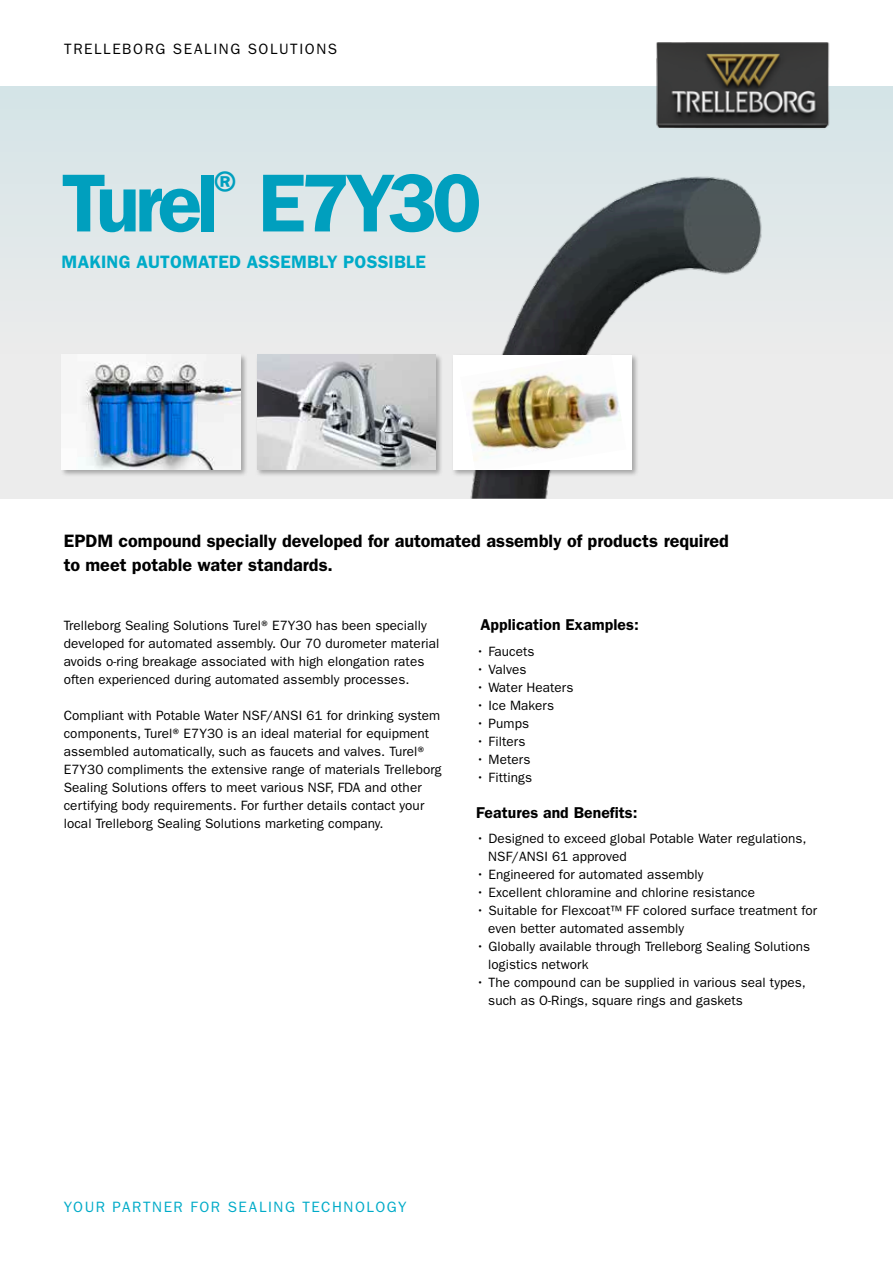
<style>
.page{position:relative;width:893px;height:1263px;background:#fff}
.page>*{position:absolute;margin:0;border:0;box-sizing:border-box;transform-origin:0 0}
.t1{font:600 82.65px "ITC Franklin Gothic Std";letter-spacing:-.065em;color:#009fbe}
.t2{font:600 18px/24px "ITC Franklin Gothic Std";color:#000}
.t3{font:600 18px "ITC Franklin Gothic Std";letter-spacing:.01em;color:#00abc8}
.t4{font:600 15.75px "ITC Franklin Gothic Std";letter-spacing:.005em;color:#000}
.t5{font:15px "ITC Franklin Gothic Std";letter-spacing:.105em;color:#00abc8}
.t6{font:15px "ITC Franklin Gothic Std";letter-spacing:.105em;color:#000}
.t7{font:13.5px/18px "ITC Franklin Gothic Std";letter-spacing:.005em;color:#000}
</style>
<div class="page">
<div style="left:0;top:357px;width:893px;height:142px;background:#ececec"></div>
<svg style="left:0;top:86px;width:893px;height:271px;background:#ced6d7"></svg>
<div style="left:60px;top:353px;width:188px;height:124px;background:#000;opacity:.3"></div>
<img style="left:62px;top:355px;width:178px;height:115px">
<div style="left:255px;top:353px;width:188px;height:124px;background:#000;opacity:.3"></div>
<img style="left:257px;top:355px;width:179px;height:115px">
<div style="left:451px;top:353px;width:188px;height:124px;background:#000;opacity:.3"></div>
<div style="left:453px;top:355px;width:178px;height:115px;background:#fff"></div>
<img style="left:467px;top:373px;width:154px;height:88px">
<img style="left:652px;top:42px;width:182px;height:99px">
<p class="t6" style="left:64px;top:40px;width:274px">TRELLEBORG SEALING SOLUTIONS</p>
<h1 class="t1" style="left:62px;top:154px;width:421px">Turel<sup>®</sup> E7Y30</h1>
<h2 class="t3" style="left:62px;top:251px;width:366px">MAKING AUTOMATED ASSEMBLY POSSIBLE</h2>
<h2 class="t2" style="left:64px;top:529px;width:667px">EPDM compound specially developed for automated assembly of products required to meet potable water standards.</h2>
<p class="t7" style="left:64px;top:617px;width:377px">Trelleborg Sealing Solutions Turel® E7Y30 has been specially developed for automated assembly. Our 70 durometer material avoids o-ring breakage associated with high elongation rates often experienced during automated assembly processes.</p>
<p class="t7" style="left:64px;top:707px;width:379px">Compliant with Potable Water NSF/ANSI 61 for drinking system components, Turel® E7Y30 is an ideal material for equipment assembled automatically, such as faucets and valves. Turel® E7Y30 compliments the extensive range of materials Trelleborg Sealing Solutions offers to meet various NSF, FDA and other certifying body requirements. For further details contact your local Trelleborg Sealing Solutions marketing company.</p>
<p class="t4" style="left:480px;top:615px;width:160px">Application Examples:</p>
<p class="t7" style="left:476px;top:642px;width:60px">• Faucets</p>
<p class="t7" style="left:476px;top:660px;width:52px">• Valves</p>
<p class="t7" style="left:476px;top:678px;width:99px">• Water Heaters</p>
<p class="t7" style="left:476px;top:696px;width:79px">• Ice Makers</p>
<p class="t7" style="left:476px;top:714px;width:54px">• Pumps</p>
<p class="t7" style="left:476px;top:732px;width:51px">• Filters</p>
<p class="t7" style="left:476px;top:750px;width:56px">• Meters</p>
<p class="t7" style="left:476px;top:768px;width:57px">• Fittings</p>
<p class="t4" style="left:476px;top:803px;width:163px">Features and Benefits:</p>
<p class="t7" style="left:488px;top:830px;width:320px;text-indent:-12px">• Designed to exceed global Potable Water regulations,<br>NSF/ANSI 61 approved</p>
<p class="t7" style="left:476px;top:866px;width:229px">• Engineered for automated assembly</p>
<p class="t7" style="left:476px;top:884px;width:280px">• Excellent chloramine and chlorine resistance</p>
<p class="t7" style="left:488px;top:902px;width:331px;text-indent:-12px">• Suitable for Flexcoat™ FF colored surface treatment for even better automated assembly</p>
<p class="t7" style="left:488px;top:937px;width:323px;text-indent:-12px">• Globally available through Trelleborg Sealing Solutions logistics network</p>
<p class="t7" style="left:488px;top:973px;width:319px;text-indent:-12px">• The compound can be supplied in various seal types, such as O-Rings, square rings and gaskets</p>
<p class="t5" style="left:64px;top:1198px;width:344px">YOUR PARTNER FOR SEALING TECHNOLOGY</p>
</div>
